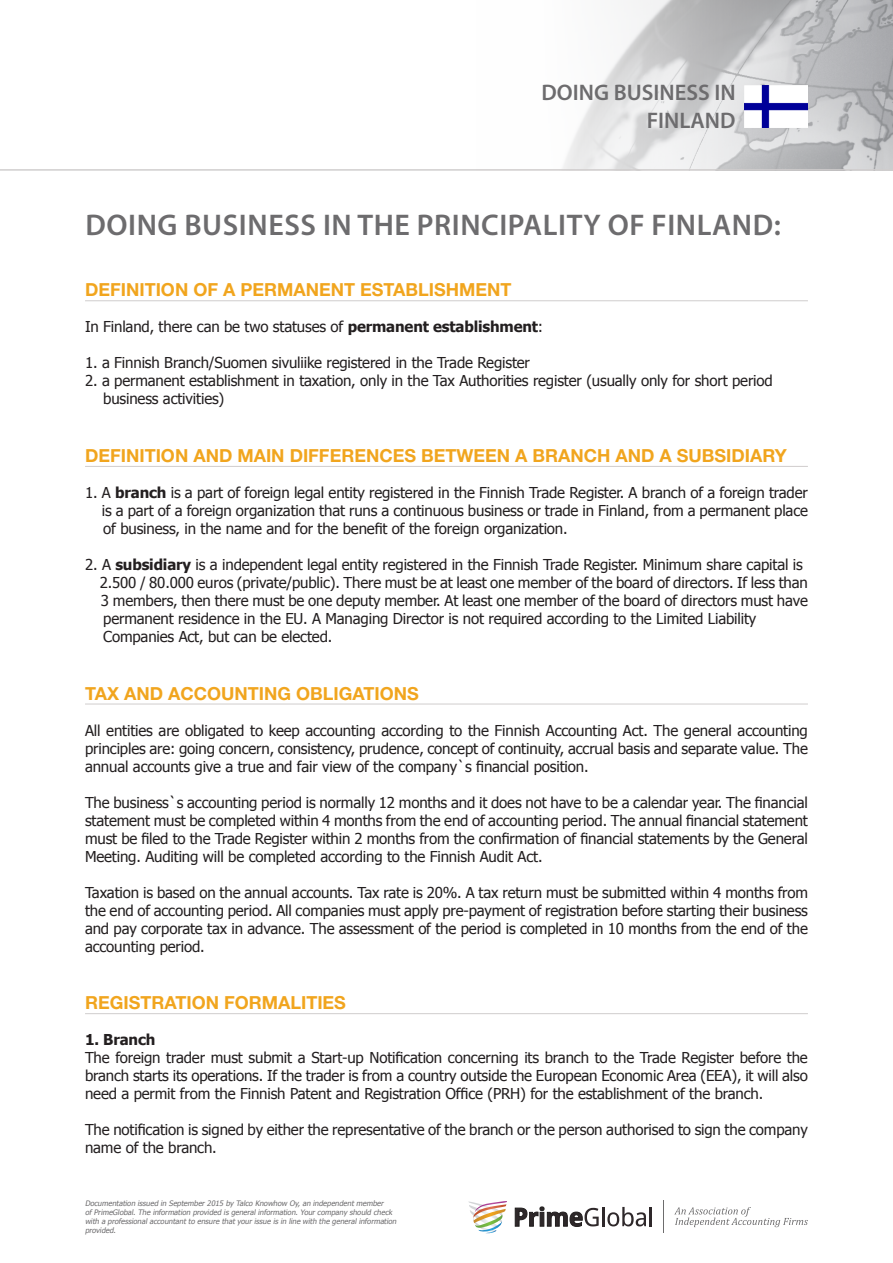
<style>
.page{position:relative;width:893px;height:1263px;background:#fff}
.page>*{position:absolute;margin:0;border:0;box-sizing:border-box;transform-origin:0 0}
.Main_Heading{font:600 30px "Myriad Pro";letter-spacing:.02em;color:#6d6c6e}
.t1{font:600 22.5px/27.2px "Myriad Pro";color:#6d6c6e;text-align:right}
.Section_Header{font:700 18px "Helvetica Neue LT Std";color:#f1a51e}
.t2{font:15px/18px "Tahoma";letter-spacing:-.01em;color:#231f20;text-align:justify}
.t3{font:700 15px "Tahoma";letter-spacing:-.01em;color:#231f20}
.t4{font:italic 7.5px/9px "Tahoma";color:#6d6c6e}
.s1{font-weight:700}
</style>
<div class="page">
<img style="left:476px;top:0;width:417px;height:170px">
<hr style="left:0;top:170px;width:893px;height:1px;background:#d0cdcd">
<svg style="left:468px;top:1201px;width:39px;height:32px"></svg>
<svg style="left:515px;top:1207px;width:137px;height:19px"></svg>
<svg style="left:674px;top:1207px;width:134px;height:20px"></svg>
<hr style="left:664px;top:1200px;width:1px;height:33px;background:#6d6c6d">
<img style="left:744px;top:85px;width:64px;height:43px">
<hr style="left:85px;top:300px;width:723px;height:1px;background:#d0cdcd">
<hr style="left:85px;top:466px;width:723px;height:1px;background:#d0cdcd">
<hr style="left:85px;top:704px;width:723px;height:1px;background:#d0cdcd">
<hr style="left:85px;top:1013px;width:723px;height:1px;background:#d0cdcd">
<h2 class="t1" style="left:541px;top:79px;width:196px">DOING BUSINESS IN<br>FINLAND</h2>
<p class="Main_Heading" style="left:85px;top:206px;width:697px">DOING BUSINESS IN THE PRINCIPALITY OF FINLAND:</p>
<p class="Section_Header" style="left:85px;top:279px;width:428px">DEFINITION OF A PERMANENT ESTABLISHMENT</p>
<p class="t2" style="left:85px;top:317px;width:460px">In Finland, there can be two statuses of <span class="s1">permanent establishment</span>:</p>
<p class="t2" style="left:85px;top:353px;width:446px">1. a Finnish Branch/Suomen sivuliike registered in the Trade Register</p>
<p class="t2" style="left:85px;top:371px;width:689px">2. a permanent establishment in taxation, only in the Tax Authorities register (usually only for short period</p>
<p class="t2" style="left:103px;top:389px;width:123px">business activities)</p>
<p class="Section_Header" style="left:85px;top:444px;width:703px">DEFINITION AND MAIN DIFFERENCES BETWEEN A BRANCH AND A SUBSIDIARY</p>
<p class="t2" style="left:85px;top:483px;width:724px">1. A <span class="s1">branch</span> is a part of foreign legal entity registered in the Finnish Trade Register. A branch of a foreign trader</p>
<p class="t2" style="left:102px;top:501px;width:708px">is a part of a foreign organization that runs a continuous business or trade in Finland, from a permanent place</p>
<p class="t2" style="left:103px;top:519px;width:466px">of business, in the name and for the benefit of the foreign organization.</p>
<p class="t2" style="left:85px;top:555px;width:719px">2. A <span class="s1">subsidiary</span> is a independent legal entity registered in the Finnish Trade Register. Minimum share capital is</p>
<p class="t2" style="left:100px;top:573px;width:710px">2.500 / 80.000 euros (private/public). There must be at least one member of the board of directors. If less than</p>
<p class="t2" style="left:101px;top:591px;width:708px">3 members, then there must be one deputy member. At least one member of the board of directors must have</p>
<p class="t2" style="left:103px;top:609px;width:655px">permanent residence in the EU. A Managing Director is not required according to the Limited Liability</p>
<p class="t2" style="left:103px;top:627px;width:231px">Companies Act, but can be elected.</p>
<p class="Section_Header" style="left:85px;top:682px;width:335px">TAX AND ACCOUNTING OBLIGATIONS</p>
<p class="t2" style="left:85px;top:720px;width:724px">All entities are obligated to keep accounting according to the Finnish Accounting Act. The general accounting principles are: going concern, consistency, prudence, concept of continuity, accrual basis and separate value. The annual accounts give a true and fair view of the company`s financial position.</p>
<p class="t2" style="left:85px;top:792px;width:724px">The business`s accounting period is normally 12 months and it does not have to be a calendar year. The financial statement must be completed within 4 months from the end of accounting period. The annual financial statement must be filed to the Trade Register within 2 months from the confirmation of financial statements by the General Meeting. Auditing will be completed according to the Finnish Audit Act.</p>
<p class="t2" style="left:85px;top:882px;width:724px">Taxation is based on the annual accounts. Tax rate is 20%. A tax return must be submitted within 4 months from the end of accounting period. All companies must apply pre-payment of registration before starting their business and pay corporate tax in advance. The assessment of the period is completed in 10 months from the end of the accounting period.</p>
<p class="Section_Header" style="left:85px;top:992px;width:262px">REGISTRATION FORMALITIES</p>
<p class="t3" style="left:85px;top:1029px;width:72px">1. Branch</p>
<p class="t2" style="left:85px;top:1048px;width:724px">The foreign trader must submit a Start-up Notification concerning its branch to the Trade Register before the branch starts its operations. If the trader is from a country outside the European Economic Area (EEA), it will also need a permit from the Finnish Patent and Registration Office (PRH) for the establishment of the branch.</p>
<p class="t2" style="left:85px;top:1120px;width:724px">The notification is signed by either the representative of the branch or the person authorised to sign the company name of the branch.</p>
<p class="t4" style="left:85px;top:1198px;width:315px">Documentation issued in September 2015 by Talco Knowhow Oy, an independent member<br>of PrimeGlobal. The information provided is general information. Your company should check with a professional accountant to ensure that your issue is in line with the general information provided.</p>
</div>
